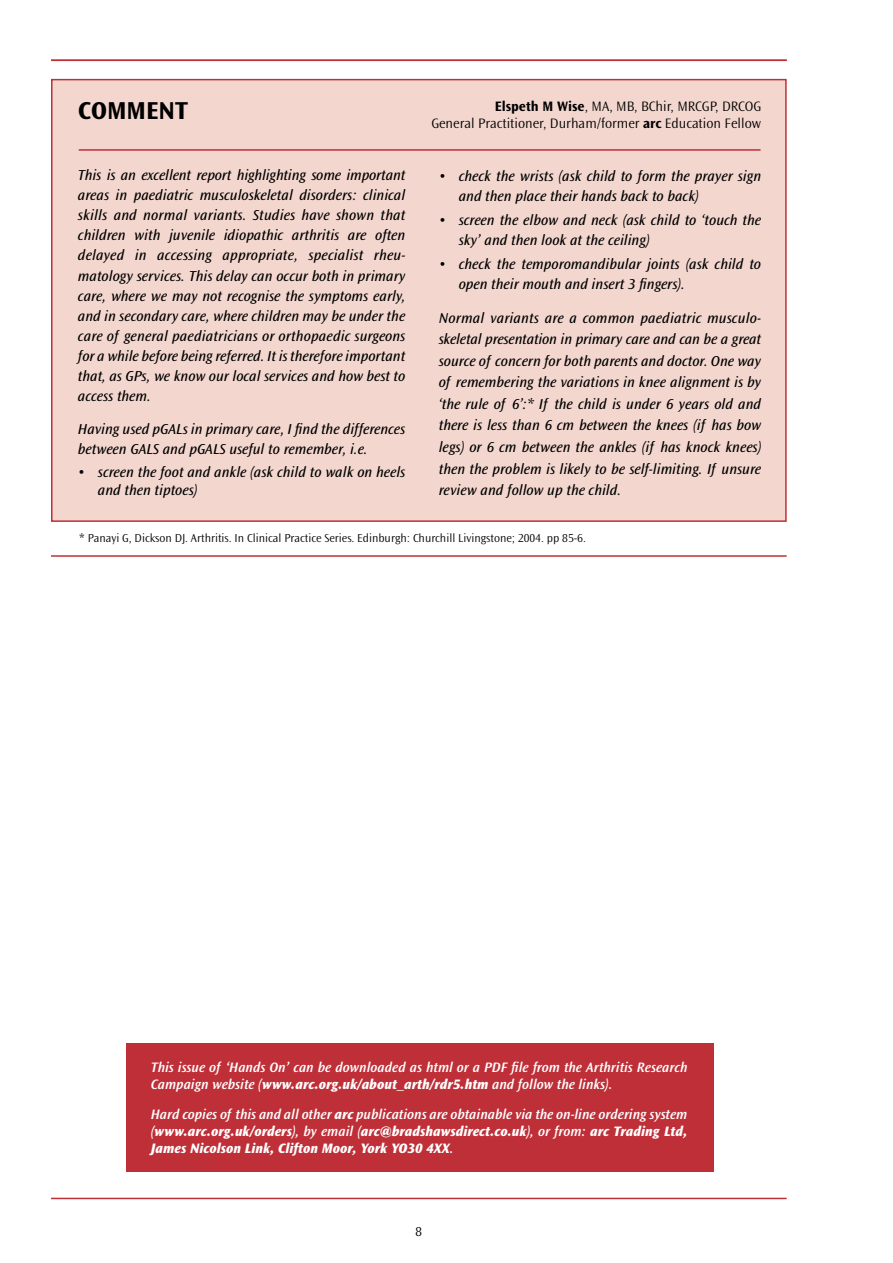
<style>
.page{position:relative;width:893px;height:1263px;background:#fff}
.page>*{position:absolute;margin:0;border:0;box-sizing:border-box;transform-origin:0 0}
.t1{font:700 25.5px "Ocean Sans";color:#000}
.t2{font:italic 15px/20.1px "Ocean Sans";color:#000}
.t3{font:italic 800 14.25px/17.1px "Ocean Sans";color:#fff;text-align:justify}
.t4{font:italic 600 14.25px/17.1px "Ocean Sans";color:#fff}
.t5{font:300 14.25px/17.1px "Ocean Sans";color:#000;text-align:right}
.t6{font:300 13.5px "Ocean Sans";color:#000}
.t7{font:300 12px "Ocean Sans";color:#000}
.s1{font-weight:700}
.s2{font-weight:800}
.s3{font-weight:600}
</style>
<div class="page">
<div style="left:126px;top:1043px;width:588px;height:128px;background:#bf2f38"></div>
<hr style="left:51px;top:1198px;width:736px;height:1px;background:#bf2f38">
<hr style="left:51px;top:555px;width:736px;height:2px;background:#bf2f38">
<hr style="left:51px;top:60px;width:736px;height:1px;background:#bf2f38">
<div style="left:51px;top:79px;width:736px;height:443px;background:#f3d7cf;border:2px solid #bf2f38"></div>
<hr style="left:79px;top:149px;width:681px;height:2px;background:#bf2f38">
<h1 class="t1" style="left:78px;top:97px;width:111px">COMMENT</h1>
<p class="t2" style="left:78px;top:165px;width:329px;text-align:justify">This is an excellent report highlighting some important areas in paediatric musculoskeletal disorders: clinical skills and normal variants. Studies have shown that children with juvenile idiopathic arthritis are often delayed in accessing appropriate, specialist rheu&shy;matology services. This delay can occur both in primary care, where we may not recognise the symptoms early, and in secondary care, where children may be under the care of general paediatricians or orthopaedic surgeons for a while before being referred. It is therefore important that, as GPs, we know our local services and how best to access them.</p>
<p class="t2" style="left:78px;top:419px;width:329px">Having used pGALs in primary care, I find the differences between GALS and pGALS useful to remember, i.e.</p>
<p class="t2" style="left:98px;top:463px;width:309px;line-height:18.3px;text-indent:-20px">• screen the foot and ankle (ask child to walk on heels and then tiptoes)</p>
<p class="t5" style="left:431px;top:98px;width:331px"><span class="s1">Elspeth M Wise</span>, MA, MB, BChir, MRCGP, DRCOG<br>General Practitioner, Durham/former <span class="s1">arc</span> Education Fellow</p>
<p class="t2" style="left:459px;top:167px;width:304px;text-indent:-20px">• check the wrists (ask child to form the prayer sign and then place their hands back to back)</p>
<p class="t2" style="left:459px;top:210px;width:304px;text-indent:-20px">• screen the elbow and neck (ask child to ‘touch the sky’ and then look at the ceiling)</p>
<p class="t2" style="left:459px;top:254px;width:304px;text-indent:-20px">• check the temporomandibular joints (ask child to open their mouth and insert 3 fingers).</p>
<p class="t2" style="left:439px;top:307px;width:324px;line-height:21.5px;text-align:justify">Normal variants are a common paediatric musculo&shy;skeletal presentation in primary care and can be a great source of concern for both parents and doctor. One way of remembering the variations in knee alignment is by ‘the rule of 6’:* If the child is under 6 years old and there is less than 6 cm between the knees (if has bow legs) or 6 cm between the ankles (if has knock knees) then the problem is likely to be self-limiting. If unsure review and follow up the child.</p>
<p class="t7" style="left:79px;top:531px;width:508px">* Panayi G, Dickson DJ. Arthritis. In Clinical Practice Series. Edinburgh: Churchill Livingstone; 2004. pp 85-6.</p>
<p class="t4" style="left:151px;top:1059px;width:538px">This issue of ‘Hands On’ can be downloaded as html or a PDF file from the Arthritis Research<br>Campaign website (<span class="s2">www.arc.org.uk/about_arth/rdr5.htm</span> and follow the links).</p>
<p class="t3" style="left:151px;top:1106px;width:538px"><span class="s3">Hard copies of this and all other</span> arc <span class="s3">publications are obtainable via the on-line ordering system (</span>www.arc.org.uk/orders<span class="s3">), by email (</span>arc@bradshawsdirect.co.uk<span class="s3">), or from:</span> arc Trading Ltd, James Nicolson Link, Clifton Moor, York YO30 4XX<span class="s3">.</span></p>
<p class="t6" style="left:416px;top:1224px;width:8px">8</p>
</div>
